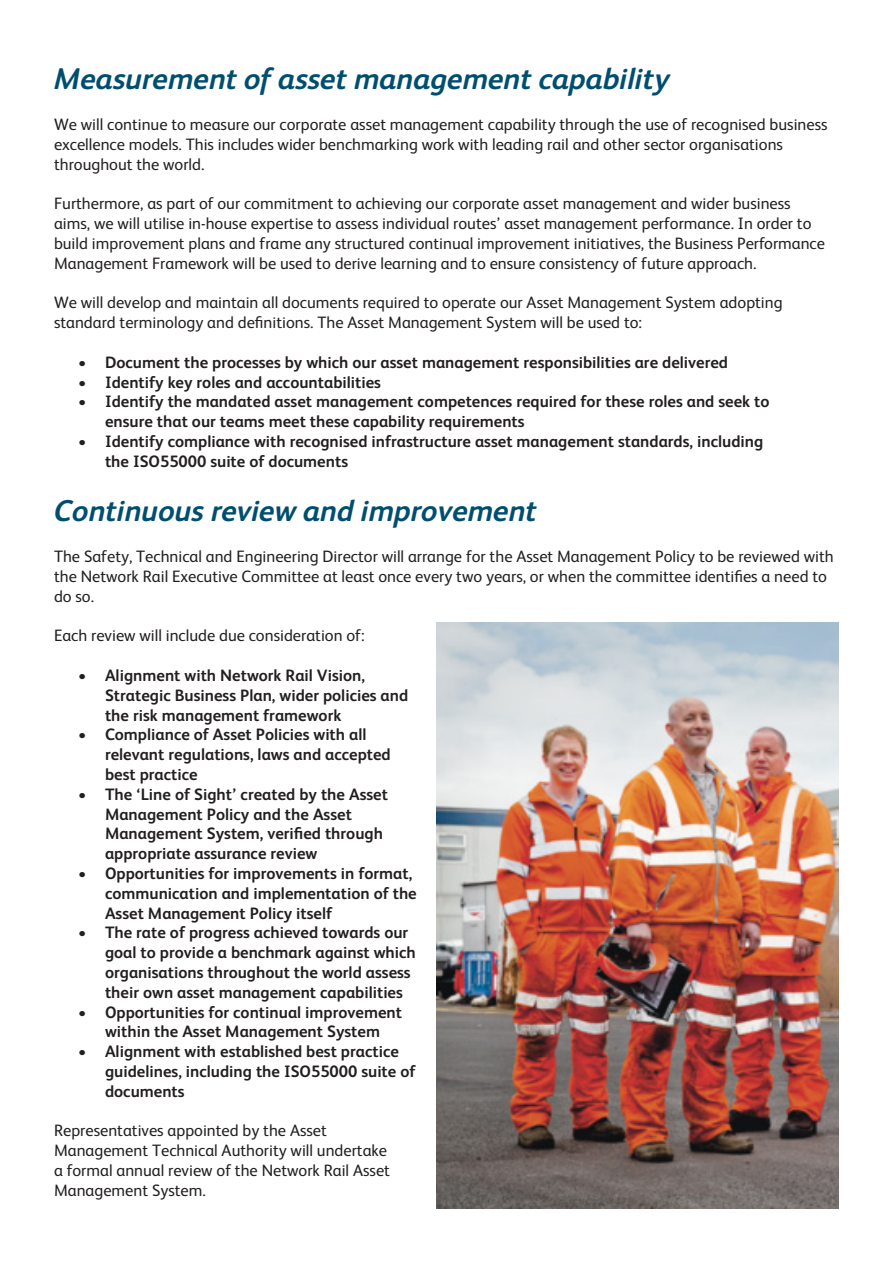
<style>
.page{position:relative;width:893px;height:1263px;background:#fff}
.page>*{position:absolute;margin:0;border:0;box-sizing:border-box;transform-origin:0 0}
.t1{font:italic 700 30px "Network Rail Sans";color:#004e6f}
.t2{font:16.5px/19.8px "Network Rail Sans";color:#231f20}
.t3{font:700 16.5px/19.8px "Network Rail Sans";color:#231f20}
</style>
<div class="page">
<img style="left:437px;top:623px;width:402px;height:586px">
<p class="t1" style="left:54px;top:57px;width:617px">Measurement of asset management capability</p>
<p class="t2" style="left:54px;top:114px;width:775px">We will continue to measure our corporate asset management capability through the use of recognised business excellence models. This includes wider benchmarking work with leading rail and other sector organisations throughout the world.</p>
<p class="t2" style="left:54px;top:193px;width:772px">Furthermore, as part of our commitment to achieving our corporate asset management and wider business aims, we will utilise in-house expertise to assess individual routes’ asset management performance. In order to build improvement plans and frame any structured continual improvement initiatives, the Business Performance Management Framework will be used to derive learning and to ensure consistency of future approach.</p>
<p class="t2" style="left:54px;top:292px;width:730px">We will develop and maintain all documents required to operate our Asset Management System adopting standard terminology and definitions. The Asset Management System will be used to:</p>
<p class="t3" style="left:78px;top:351px;width:652px">• Document the processes by which our asset management responsibilities are delivered</p>
<p class="t3" style="left:78px;top:371px;width:304px">• Identify key roles and accountabilities</p>
<p class="t3" style="left:105px;top:391px;width:666px;text-indent:-27px">• Identify the mandated asset management competences required for these roles and seek to ensure that our teams meet these capability requirements</p>
<p class="t3" style="left:105px;top:431px;width:660px;text-indent:-27px">• Identify compliance with recognised infrastructure asset management standards, including the ISO55000 suite of documents</p>
<p class="t1" style="left:54px;top:489px;width:484px">Continuous review and improvement</p>
<p class="t2" style="left:54px;top:546px;width:781px">The Safety, Technical and Engineering Director will arrange for the Asset Management Policy to be reviewed with the Network Rail Executive Committee at least once every two years, or when the committee identifies a need to do so.</p>
<p class="t2" style="left:54px;top:625px;width:312px">Each review will include due consideration of:</p>
<p class="t3" style="left:105px;top:665px;width:305px;text-indent:-27px">• Alignment with Network Rail Vision,<br>Strategic Business Plan, wider policies and the risk management framework</p>
<p class="t3" style="left:105px;top:724px;width:287px;text-indent:-27px">• Compliance of Asset Policies with all relevant regulations, laws and accepted best practice</p>
<p class="t3" style="left:105px;top:783px;width:284px;text-indent:-27px">• The ‘Line of Sight’ created by the Asset Management Policy and the Asset Management System, verified through appropriate assurance review</p>
<p class="t3" style="left:105px;top:863px;width:313px;text-indent:-27px">• Opportunities for improvements in format, communication and implementation of the<br>Asset Management Policy itself</p>
<p class="t3" style="left:105px;top:922px;width:312px;text-indent:-27px">• The rate of progress achieved towards our goal to provide a benchmark against which organisations throughout the world assess their own asset management capabilities</p>
<p class="t3" style="left:78px;top:1001px;width:326px;text-align:center">• Opportunities for continual improvement within the Asset Management System</p>
<p class="t3" style="left:105px;top:1041px;width:312px;text-indent:-27px">• Alignment with established best practice guidelines, including the ISO55000 suite of documents</p>
<p class="t2" style="left:54px;top:1120px;width:337px">Representatives appointed by the Asset Management Technical Authority will undertake a formal annual review of the Network Rail Asset Management System.</p>
</div>
